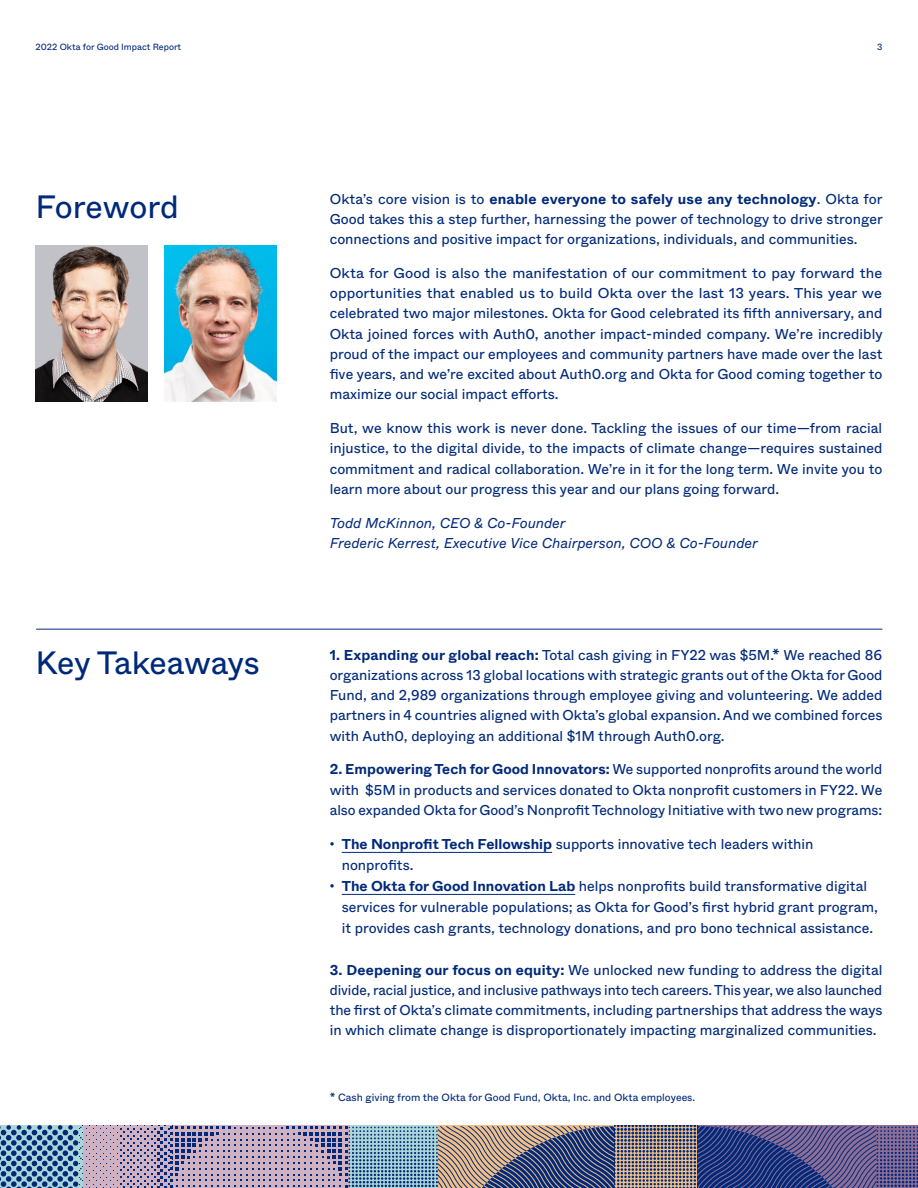
<style>
.page{position:relative;width:918px;height:1188px;background:#fff}
.page>*{position:absolute;margin:0;border:0;box-sizing:border-box;transform-origin:0 0}
.t1{font:32.25px "ABC Whyte";letter-spacing:-.01em;color:#00297a}
.t2{font:14.25px/20.2px "ABC Whyte";color:#00297a;text-align:justify}
.t3{font:italic 14.25px/20.2px "ABC Whyte";color:#00297a}
.t4{font:10.5px "ABC Whyte";color:#00297a}
.t5{font:9px "ABC Whyte";color:#00297a}
.s1{font-weight:700}
</style>
<div class="page">
<hr style="left:342px;top:852px;width:210px;height:1px;background:#00297a">
<hr style="left:342px;top:894px;width:233px;height:1px;background:#00297a">
<img style="left:36px;top:246px;width:111px;height:156px">
<img style="left:165px;top:246px;width:111px;height:156px">
<svg style="left:0;top:1125px;width:918px;height:63px;background:#7f809c"></svg>
<hr style="left:36px;top:629px;width:846px;height:1px;background:#00297a">
<p class="t5" style="left:36px;top:40px;width:147px">2022 Okta for Good Impact Report</p>
<p class="t5" style="left:877px;top:40px;width:7px">3</p>
<h1 class="t1" style="left:36px;top:182px;width:145px">Foreword</h1>
<p class="t2" style="left:330px;top:188px;width:554px">Okta’s core vision is to <span class="s1">enable everyone to safely use any technology</span>. Okta for Good takes this a step further, harnessing the power of technology to drive stronger connections and positive impact for organizations, individuals, and communities.</p>
<p class="t2" style="left:330px;top:262px;width:554px">Okta for Good is also the manifestation of our commitment to pay forward the opportunities that enabled us to build Okta over the last 13 years. This year we celebrated two major milestones. Okta for Good celebrated its fifth anniversary, and Okta joined forces with Auth0, another impact-minded company. We’re incredibly proud of the impact our employees and community partners have made over the last five years, and we’re excited about Auth0.org and Okta for Good coming together to maximize our social impact efforts.</p>
<p class="t2" style="left:330px;top:417px;width:554px">But, we know this work is never done. Tackling the issues of our time—from racial injustice, to the digital divide, to the impacts of climate change—requires sustained commitment and radical collaboration. We’re in it for the long term. We invite you to learn more about our progress this year and our plans going forward.</p>
<p class="t3" style="left:330px;top:512px;width:430px">Todd McKinnon, CEO &amp; Co-Founder<br>Frederic Kerrest, Executive Vice Chairperson, COO &amp; Co-Founder</p>
<h1 class="t1" style="left:36px;top:638px;width:226px">Key Takeaways</h1>
<p class="t2" style="left:330px;top:644px;width:554px"><span class="s1">1. Expanding our global reach:</span> Total cash giving in FY22 was $5M.* We reached 86 organizations across 13 global locations with strategic grants out of the Okta for Good Fund, and 2,989 organizations through employee giving and volunteering. We added partners in 4 countries aligned with Okta’s global expansion. And we combined forces with Auth0, deploying an additional $1M through Auth0.org.</p>
<p class="t2" style="left:330px;top:758px;width:554px"><span class="s1">2. Empowering Tech for Good Innovators:</span> We supported nonprofits around the world with $5M in products and services donated to Okta nonprofit customers in FY22. We also expanded Okta for Good’s Nonprofit Technology Initiative with two new programs:</p>
<p class="t2" style="left:342px;top:833px;width:473px;line-height:21px;text-indent:-12px"><sup>•</sup> <span class="s1">The Nonprofit Tech Fellowship</span> supports innovative tech leaders within nonprofits.</p>
<p class="t2" style="left:342px;top:875px;width:538px;line-height:21px;text-align:left;text-indent:-12px"><sup>•</sup> <span class="s1">The Okta for Good Innovation Lab</span> helps nonprofits build transformative digital services for vulnerable populations; as Okta for Good’s first hybrid grant program, it provides cash grants, technology donations, and pro bono technical assistance.</p>
<p class="t2" style="left:330px;top:959px;width:554px"><span class="s1">3. Deepening our focus on equity:</span> We unlocked new funding to address the digital divide, racial justice, and inclusive pathways into tech careers. This year, we also launched the first of Okta’s climate commitments, including partnerships that address the ways in which climate change is disproportionately impacting marginalized communities.</p>
<p class="t4" style="left:330px;top:1089px;width:367px">* Cash giving from the Okta for Good Fund, Okta, Inc. and Okta employees.</p>
</div>
